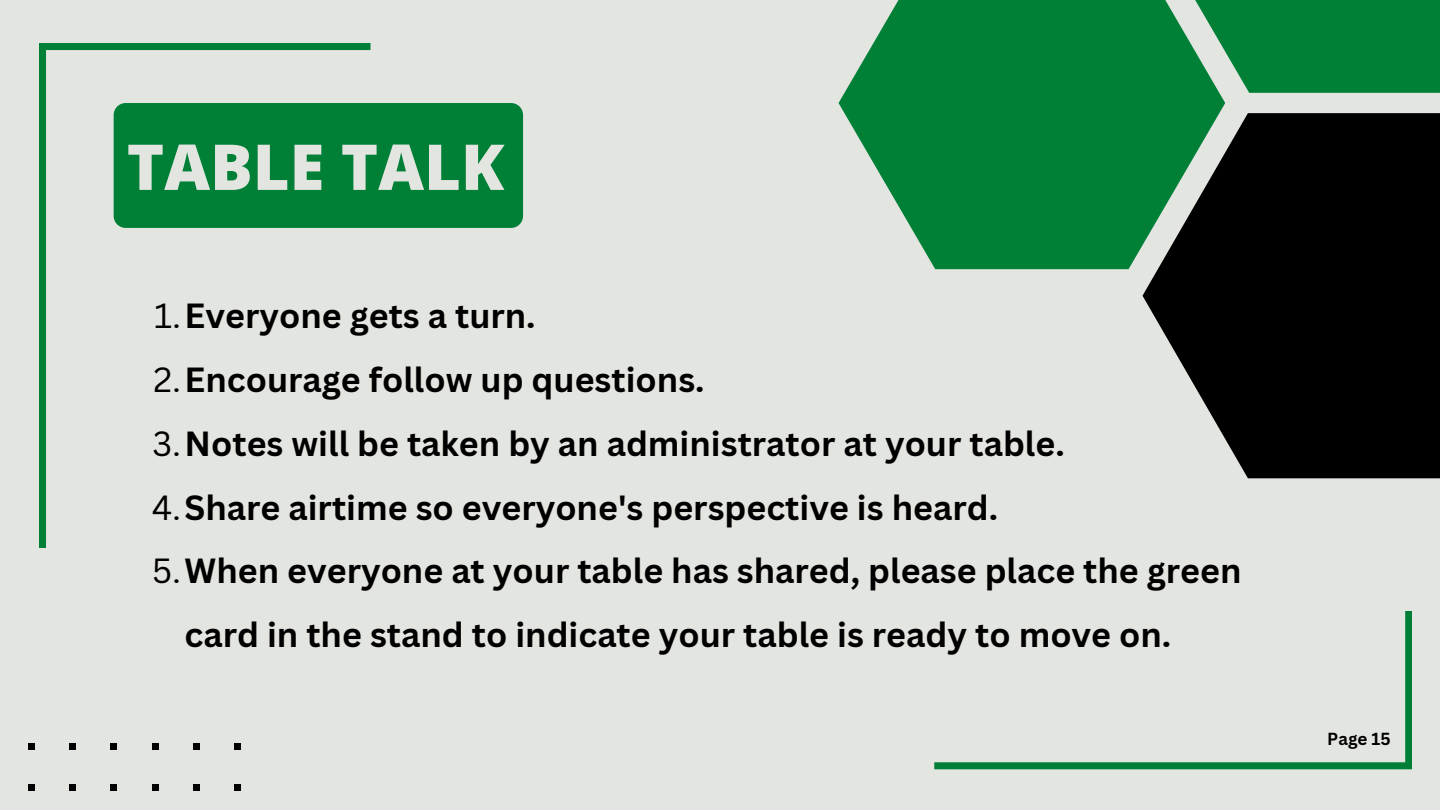
<style>
.page{position:relative;width:1440px;height:810px;background:#e3e5e0}
.page>*{position:absolute;margin:0;border:0;box-sizing:border-box;transform-origin:0 0}
.t1{font:800 63.3px "Open Sans";color:#e3e5e0}
.t2{font:700 34px "Canva Sans";color:#000}
.t3{font:700 17px "Canva Sans";color:#000}
.s1{font-weight:400}
</style>
<div class="page">
<div style="left:370px;top:103px;width:153px;height:125px;background:#008037"></div>
<svg style="left:839px;top:0;width:386px;height:269px;background:#1e8d4d"></svg>
<svg style="left:1143px;top:113px;width:297px;height:365px;fill:#000"></svg>
<div style="left:1153px;top:0;width:287px;height:93px;background:#008037"></div>
<svg style="left:39px;top:43px;width:331px;height:505px"></svg>
<svg style="left:934px;top:611px;width:478px;height:158px"></svg>
<div style="left:28px;top:743px;width:6px;height:7px;background:#000"></div>
<div style="left:28px;top:784px;width:6px;height:7px;background:#000"></div>
<div style="left:69px;top:743px;width:7px;height:7px;background:#000"></div>
<div style="left:69px;top:784px;width:7px;height:7px;background:#000"></div>
<div style="left:111px;top:743px;width:6px;height:7px;background:#000"></div>
<div style="left:111px;top:784px;width:6px;height:7px;background:#000"></div>
<div style="left:152px;top:743px;width:6px;height:7px;background:#000"></div>
<div style="left:152px;top:784px;width:6px;height:7px;background:#000"></div>
<div style="left:193px;top:743px;width:7px;height:7px;background:#000"></div>
<div style="left:193px;top:784px;width:7px;height:7px;background:#000"></div>
<div style="left:234px;top:743px;width:7px;height:7px;background:#000"></div>
<div style="left:234px;top:784px;width:7px;height:7px;background:#000"></div>
<h1 class="t1" style="left:127px;top:122px;width:379px">TABLE TALK</h1>
<p class="t2" style="left:154px;top:292px;width:383px"><span class="s1">1.</span>Everyone gets a turn.</p>
<p class="t2" style="left:154px;top:356px;width:552px"><span class="s1">2.</span>Encourage follow up questions.</p>
<p class="t2" style="left:153px;top:419px;width:914px"><span class="s1">3.</span>Notes will be taken by an administrator at your table.</p>
<p class="t2" style="left:152px;top:483px;width:848px"><span class="s1">4.</span>Share airtime so everyone's perspective is heard.</p>
<p class="t2" style="left:152px;top:547px;width:1091px"><span class="s1">5.</span>When everyone at your table has shared, please place the green</p>
<p class="t2" style="left:185px;top:611px;width:988px">card in the stand to indicate your table is ready to move on.</p>
<p class="t3" style="left:1327px;top:727px;width:65px">Page 15</p>
</div>
